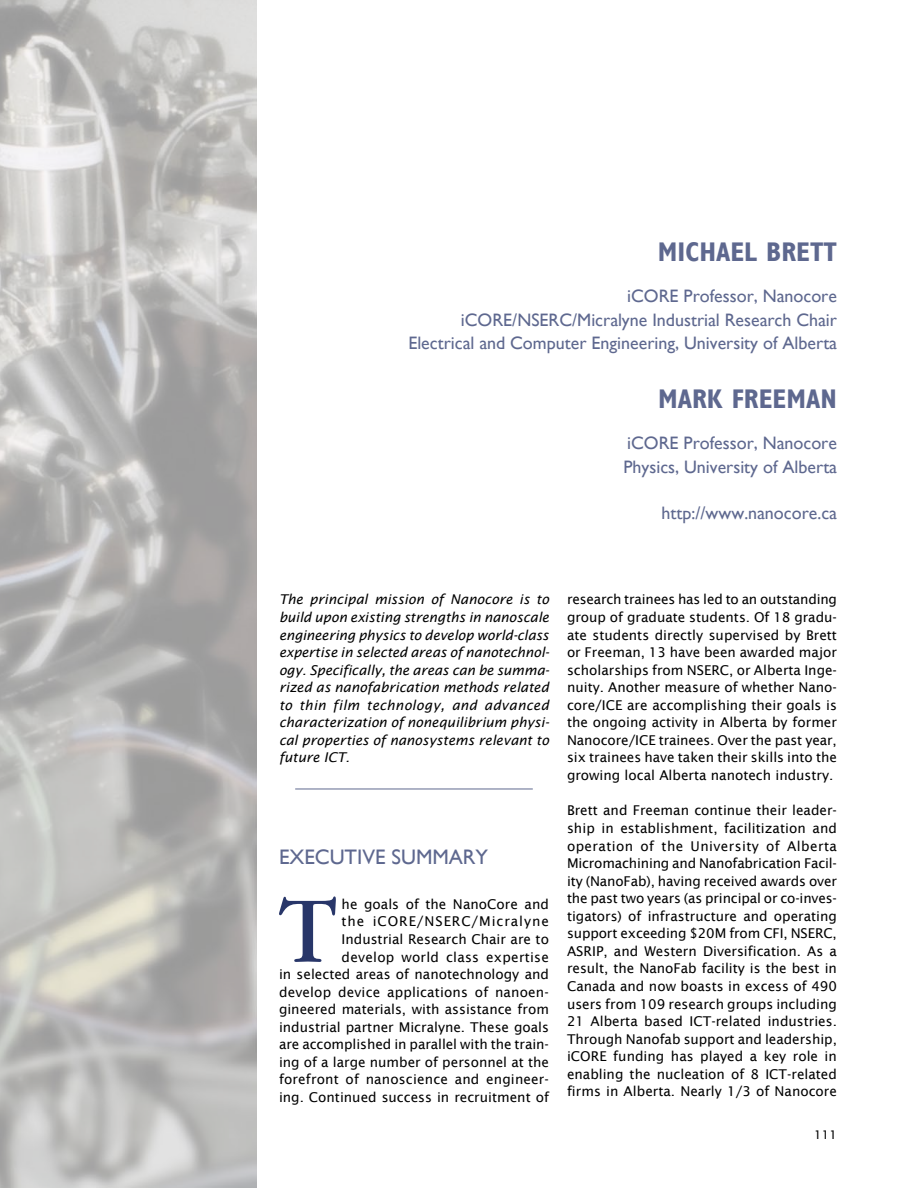
<style>
.page{position:relative;width:918px;height:1188px;background:#fff}
.page>*{position:absolute;margin:0;border:0;box-sizing:border-box;transform-origin:0 0}
.Drop_cap{font:97.95px "Garamond";color:#283669}
.Author{font:700 condensed 27px "Gill Sans";color:#5e688f}
.Head1{font:21px "Gill Sans";color:#5e688f}
.Bio{font:18px "Gill Sans";color:#5e688f}
.Drop_cap-2{font:13.5px/17.5px "Lucida Sans";color:#000;text-align:right}
.Body{font:13.5px/17.5px "Lucida Sans";color:#000;text-align:justify}
.Intro{font:italic 13.5px/17.5px "Lucida Sans";color:#000;text-align:justify}
.t1{font:12px "Lucida Sans";color:#000}
</style>
<div class="page">
<img style="left:0;top:0;width:256px;height:1188px">
<hr style="left:295px;top:789px;width:238px;height:1px;background:#5e688f">
<p class="Author" style="left:658px;top:236px;width:181px">MICHAEL BRETT</p>
<p class="Bio" style="left:627px;top:286px;width:211px">iCORE Professor, Nanocore</p>
<p class="Bio" style="left:461px;top:309px;width:378px">iCORE/NSERC/Micralyne Industrial Research Chair</p>
<p class="Bio" style="left:408px;top:333px;width:430px">Electrical and Computer Engineering, University of Alberta</p>
<p class="Author" style="left:658px;top:382px;width:180px">MARK FREEMAN</p>
<p class="Bio" style="left:627px;top:433px;width:211px">iCORE Professor, Nanocore</p>
<p class="Bio" style="left:623px;top:456px;width:215px">Physics, University of Alberta</p>
<p class="Bio" style="left:661px;top:503px;width:177px">http://www.nanocore.ca</p>
<p class="Intro" style="left:279px;top:591px;width:272px">The principal mission of Nanocore is to build upon existing strengths in nanoscale engineering physics to develop world-class expertise in selected areas of nanotechnol&shy;ogy. Specifically, the areas can be summa&shy;rized as nanofabrication methods related to thin film technology, and advanced characterization of nonequilibrium physi&shy;cal properties of nanosystems relevant to future ICT.</p>
<p class="Head1" style="left:279px;top:845px;width:211px">EXECUTIVE SUMMARY</p>
<p class="Drop_cap" style="left:279px;top:880px;width:59px">T</p>
<p class="Drop_cap-2" style="left:279px;top:895px;width:272px">he goals of the NanoCore and<br>the iCORE/NSERC/Micralyne Industrial Research Chair are to<br>develop world class expertise<br>in selected areas of nanotechnology and develop device applications of nanoen&shy;gineered materials, with assistance from industrial partner Micralyne. These goals are accomplished in parallel with the train&shy;ing of a large number of personnel at the forefront of nanoscience and engineer&shy;ing. Continued success in recruitment of</p>
<p class="Drop_cap-2" style="left:567px;top:591px;width:272px;text-align:justify">research trainees has led to an outstanding group of graduate students. Of 18 gradu&shy;ate students directly supervised by Brett or Freeman, 13 have been awarded major scholarships from NSERC, or Alberta Inge&shy;nuity. Another measure of whether Nano&shy;core/ICE are accomplishing their goals is the ongoing activity in Alberta by former Nanocore/ICE trainees. Over the past year, six trainees have taken their skills into the growing local Alberta nanotech industry.</p>
<p class="Body" style="left:567px;top:802px;width:272px">Brett and Freeman continue their leader&shy;ship in establishment, facilitization and operation of the University of Alberta Micromachining and Nanofabrication Facil&shy;ity (NanoFab), having received awards over the past two years (as principal or co-inves&shy;tigators) of infrastructure and operating support exceeding $20M from CFI, NSERC, ASRIP, and Western Diversification. As a result, the NanoFab facility is the best in Canada and now boasts in excess of 490 users from 109 research groups including 21 Alberta based ICT-related industries.<br>Through Nanofab support and leadership, iCORE funding has played a key role in enabling the nucleation of 8 ICT-related firms in Alberta. Nearly 1/3 of Nanocore</p>
<p class="t1" style="left:814px;top:1128px;width:24px">111</p>
</div>
